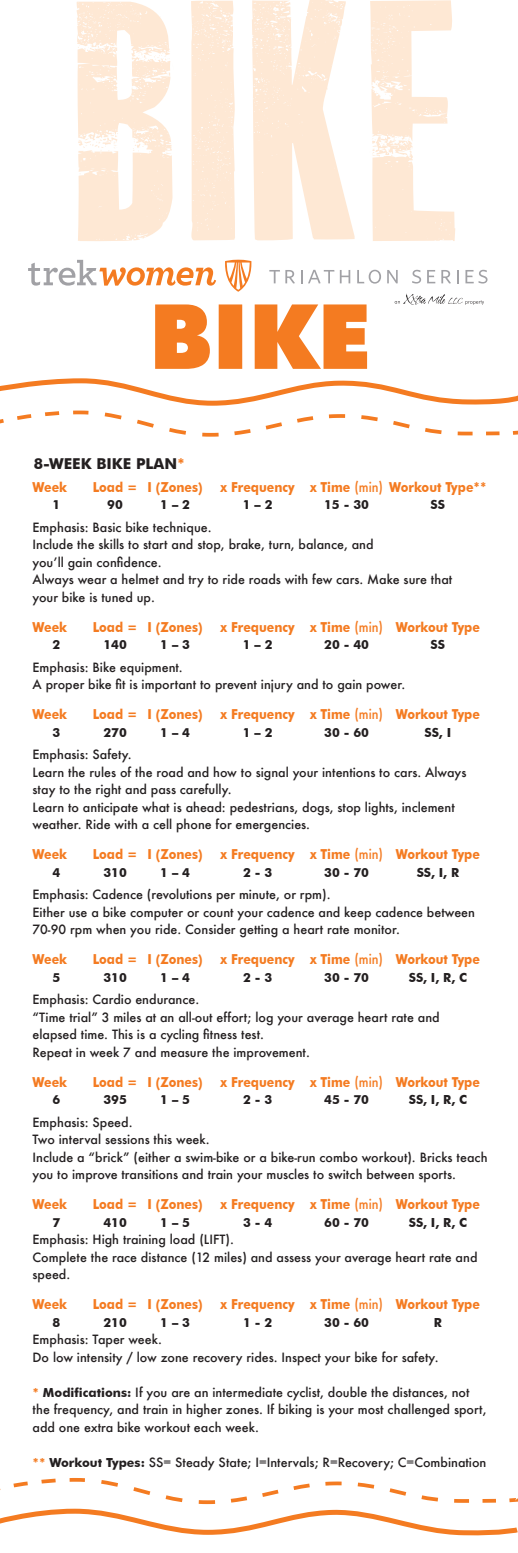
<style>
.page{position:relative;width:518px;height:1553px;background:#fff}
.page>*{position:absolute;margin:0;border:0;box-sizing:border-box;transform-origin:0 0}
.t1{font:700 15px "Futura BT";color:#231f20}
.t2{font:700 13.75px "Futura BT";color:#f47b21;scale:.9 1}
.t3{font:500 12.5px/17.5px "Futura";color:#231f20}
.t4{font:700 12.5px "Futura BT";color:#231f20}
.s1{color:#f47b21}
.s2{font-family:"Futura";font-weight:500}
.s3{font-family:"Futura BT";font-weight:700;color:#f47b21}
.s4{font-family:"Futura BT";font-weight:700}
</style>
<div class="page">
<svg style="left:76px;top:0;width:379px;height:241px;fill:#fee8d4"></svg>
<svg style="left:28px;top:260px;width:188px;height:26px"></svg>
<svg style="left:225px;top:260px;width:27px;height:32px"></svg>
<svg style="left:269px;top:270px;width:33px;height:13px"></svg>
<svg style="left:308px;top:270px;width:26px;height:13px"></svg>
<svg style="left:340px;top:270px;width:10px;height:13px"></svg>
<svg style="left:357px;top:270px;width:24px;height:14px"></svg>
<svg style="left:387px;top:270px;width:10px;height:13px"></svg>
<svg style="left:412px;top:270px;width:9px;height:13px"></svg>
<svg style="left:427px;top:270px;width:8px;height:13px"></svg>
<svg style="left:441px;top:270px;width:17px;height:13px"></svg>
<svg style="left:465px;top:270px;width:22px;height:13px"></svg>
<svg style="left:155px;top:304px;width:212px;height:65px"></svg>
<svg style="left:394px;top:294px;width:90px;height:11px"></svg>
<svg style="left:0;top:378px;width:518px;height:59px"></svg>
<svg style="left:0;top:1478px;width:518px;height:58px"></svg>
<p class="t1" style="left:34px;top:454px;width:153px">8-WEEK BIKE PLAN<span class="s1">*</span></p>
<p class="t2" style="left:32px;top:478px;width:40px">Week</p>
<p class="t2" style="left:93px;top:478px;width:124px">Load = I (Zones)</p>
<p class="t2" style="left:220px;top:478px;width:297px">x Frequency x Time <span class="s2">(min)</span> Workout Type**</p>
<p class="t4" style="left:52px;top:497px;width:9px">1</p>
<p class="t4" style="left:107px;top:497px;width:17px">90</p>
<p class="t4" style="left:160px;top:497px;width:31px">1 – 2</p>
<p class="t4" style="left:243px;top:497px;width:31px">1 – 2</p>
<p class="t4" style="left:324px;top:497px;width:46px">15 - 30</p>
<p class="t4" style="left:430px;top:497px;width:16px">SS</p>
<p class="t3" style="left:32px;top:518px;width:180px">Emphasis: Basic bike technique.</p>
<p class="t3" style="left:32px;top:535px;width:342px">Include the skills to start and stop, brake, turn, balance, and</p>
<p class="t3" style="left:32px;top:553px;width:131px">you’ll gain confidence.</p>
<p class="t3" style="left:32px;top:570px;width:421px">Always wear a helmet and try to ride roads with few cars. Make sure that</p>
<p class="t3" style="left:32px;top:588px;width:124px">your bike is tuned up.</p>
<p class="t2" style="left:32px;top:618px;width:40px">Week</p>
<p class="t2" style="left:93px;top:618px;width:124px">Load = I (Zones)</p>
<p class="t2" style="left:220px;top:618px;width:289px">x Frequency x Time <span class="s2">(min)</span> Workout Type</p>
<p class="t4" style="left:52px;top:637px;width:9px">2</p>
<p class="t4" style="left:103px;top:637px;width:25px">140</p>
<p class="t4" style="left:160px;top:637px;width:31px">1 – 3</p>
<p class="t4" style="left:243px;top:637px;width:31px">1 – 2</p>
<p class="t4" style="left:324px;top:637px;width:46px">20 - 40</p>
<p class="t4" style="left:430px;top:637px;width:16px">SS</p>
<p class="t3" style="left:32px;top:658px;width:152px">Emphasis: Bike equipment.</p>
<p class="t3" style="left:32px;top:675px;width:374px">A proper bike fit is important to prevent injury and to gain power.</p>
<p class="t2" style="left:32px;top:706px;width:40px">Week</p>
<p class="t2" style="left:93px;top:706px;width:124px">Load = I (Zones)</p>
<p class="t2" style="left:220px;top:706px;width:289px">x Frequency x Time <span class="s2">(min)</span> Workout Type</p>
<p class="t4" style="left:52px;top:724px;width:9px">3</p>
<p class="t4" style="left:103px;top:724px;width:25px">270</p>
<p class="t4" style="left:160px;top:724px;width:31px">1 – 4</p>
<p class="t4" style="left:243px;top:724px;width:31px">1 – 2</p>
<p class="t4" style="left:324px;top:724px;width:46px">30 - 60</p>
<p class="t4" style="left:424px;top:724px;width:28px">SS, I</p>
<p class="t3" style="left:32px;top:745px;width:100px">Emphasis: Safety.</p>
<p class="t3" style="left:32px;top:763px;width:435px">Learn the rules of the road and how to signal your intentions to cars. Always stay to the right and pass carefully.</p>
<p class="t3" style="left:32px;top:798px;width:423px">Learn to anticipate what is ahead: pedestrians, dogs, stop lights, inclement weather. Ride with a cell phone for emergencies.</p>
<p class="t2" style="left:32px;top:846px;width:40px">Week</p>
<p class="t2" style="left:93px;top:846px;width:124px">Load = I (Zones)</p>
<p class="t2" style="left:220px;top:846px;width:289px">x Frequency x Time <span class="s2">(min)</span> Workout Type</p>
<p class="t4" style="left:52px;top:864px;width:9px">4</p>
<p class="t4" style="left:103px;top:864px;width:25px">310</p>
<p class="t4" style="left:160px;top:864px;width:31px">1 – 4</p>
<p class="t4" style="left:243px;top:864px;width:31px">2 - 3</p>
<p class="t4" style="left:324px;top:864px;width:46px">30 - 70</p>
<p class="t4" style="left:416px;top:864px;width:44px">SS, I, R</p>
<p class="t3" style="left:32px;top:885px;width:299px">Emphasis: Cadence (revolutions per minute, or rpm).</p>
<p class="t3" style="left:32px;top:903px;width:444px">Either use a bike computer or count your cadence and keep cadence between<br>70-90 rpm when you ride. Consider getting a heart rate monitor.</p>
<p class="t2" style="left:32px;top:951px;width:40px">Week</p>
<p class="t2" style="left:93px;top:951px;width:124px">Load = I (Zones)</p>
<p class="t2" style="left:220px;top:951px;width:289px">x Frequency x Time <span class="s2">(min)</span> Workout Type</p>
<p class="t4" style="left:52px;top:969px;width:9px">5</p>
<p class="t4" style="left:103px;top:969px;width:25px">310</p>
<p class="t4" style="left:160px;top:969px;width:31px">1 – 4</p>
<p class="t4" style="left:243px;top:969px;width:31px">2 - 3</p>
<p class="t4" style="left:324px;top:969px;width:46px">30 - 70</p>
<p class="t4" style="left:408px;top:969px;width:60px">SS, I, R, C</p>
<p class="t3" style="left:32px;top:990px;width:168px">Emphasis: Cardio endurance.</p>
<p class="t3" style="left:32px;top:1008px;width:408px">“Time trial” 3 miles at an all-out effort; log your average heart rate and</p>
<p class="t3" style="left:32px;top:1025px;width:233px">elapsed time. This is a cycling fitness test.</p>
<p class="t3" style="left:32px;top:1043px;width:279px">Repeat in week 7 and measure the improvement.</p>
<p class="t2" style="left:32px;top:1073px;width:40px">Week</p>
<p class="t2" style="left:93px;top:1073px;width:124px">Load = I (Zones)</p>
<p class="t2" style="left:220px;top:1073px;width:289px">x Frequency x Time <span class="s2">(min)</span> Workout Type</p>
<p class="t4" style="left:52px;top:1092px;width:9px">6</p>
<p class="t4" style="left:103px;top:1092px;width:25px">395</p>
<p class="t4" style="left:160px;top:1092px;width:31px">1 – 5</p>
<p class="t4" style="left:243px;top:1092px;width:31px">2 - 3</p>
<p class="t4" style="left:324px;top:1092px;width:46px">45 - 70</p>
<p class="t4" style="left:408px;top:1092px;width:60px">SS, I, R, C</p>
<p class="t3" style="left:32px;top:1113px;width:101px">Emphasis: Speed.</p>
<p class="t3" style="left:32px;top:1130px;width:179px">Two interval sessions this week.</p>
<p class="t3" style="left:32px;top:1148px;width:456px">Include a “brick” (either a swim-bike or a bike-run combo workout). Bricks teach you to improve transitions and train your muscles to switch between sports.</p>
<p class="t2" style="left:32px;top:1196px;width:40px">Week</p>
<p class="t2" style="left:93px;top:1196px;width:124px">Load = I (Zones)</p>
<p class="t2" style="left:220px;top:1196px;width:289px">x Frequency x Time <span class="s2">(min)</span> Workout Type</p>
<p class="t4" style="left:52px;top:1214px;width:9px">7</p>
<p class="t4" style="left:103px;top:1214px;width:25px">410</p>
<p class="t4" style="left:160px;top:1214px;width:31px">1 – 5</p>
<p class="t4" style="left:243px;top:1214px;width:31px">3 - 4</p>
<p class="t4" style="left:324px;top:1214px;width:46px">60 - 70</p>
<p class="t4" style="left:408px;top:1214px;width:60px">SS, I, R, C</p>
<p class="t3" style="left:32px;top:1230px;width:203px">Emphasis: High training load (LIFT).</p>
<p class="t3" style="left:32px;top:1248px;width:446px">Complete the race distance (12 miles) and assess your average heart rate and speed.</p>
<p class="t2" style="left:32px;top:1296px;width:40px">Week</p>
<p class="t2" style="left:93px;top:1296px;width:124px">Load = I (Zones)</p>
<p class="t2" style="left:220px;top:1296px;width:289px">x Frequency x Time <span class="s2">(min)</span> Workout Type</p>
<p class="t4" style="left:52px;top:1314px;width:9px">8</p>
<p class="t4" style="left:103px;top:1314px;width:25px">210</p>
<p class="t4" style="left:160px;top:1314px;width:31px">1 – 3</p>
<p class="t4" style="left:243px;top:1314px;width:31px">1 - 2</p>
<p class="t4" style="left:324px;top:1314px;width:46px">30 - 60</p>
<p class="t4" style="left:433px;top:1314px;width:10px">R</p>
<p class="t3" style="left:32px;top:1330px;width:131px">Emphasis: Taper week.</p>
<p class="t3" style="left:32px;top:1348px;width:407px">Do low intensity / low zone recovery rides. Inspect your bike for safety.</p>
<p class="t3" style="left:32px;top:1383px;width:455px"><span class="s3">*</span> <span class="s4">Modifications:</span> If you are an intermediate cyclist, double the distances, not the frequency, and train in higher zones. If biking is your most challenged sport, add one extra bike workout each week.</p>
<p class="t3" style="left:32px;top:1453px;width:455px"><span class="s3">**</span> <span class="s4">Workout Types:</span> SS= Steady State; I=Intervals; R=Recovery; C=Combination</p>
</div>
